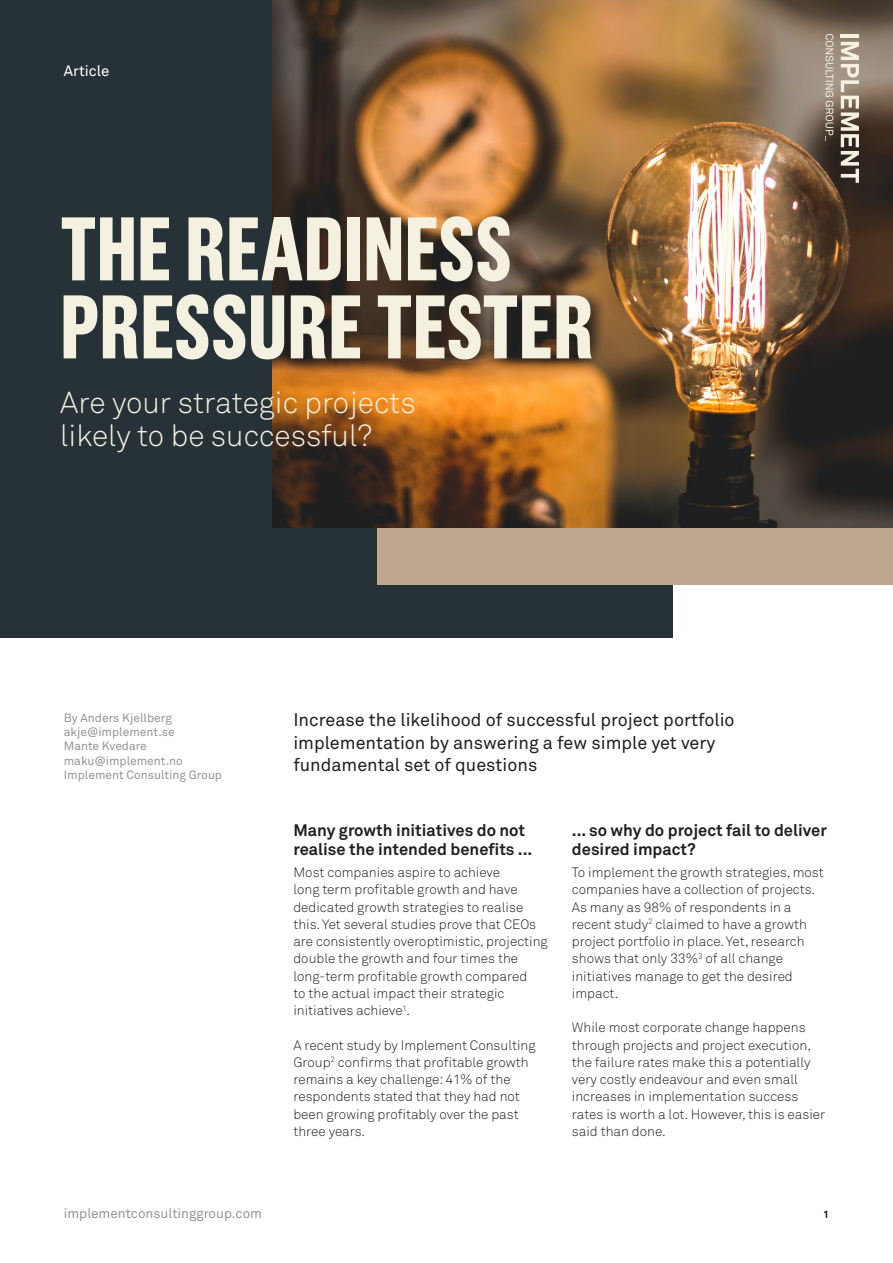
<style>
.page{position:relative;width:893px;height:1263px;background:#fff}
.page>*{position:absolute;margin:0;border:0;box-sizing:border-box;transform-origin:0 0}
.t1{font:700 90px/78px "Grotzec Cond";color:#f4f1e0}
.t2{font:30px/33px "Akkurat Light Pro";color:#f4f1e0}
.t3{font:18px/22.5px "Akkurat Pro";color:#231f20}
.t4{font:700 16.5px/19.5px "Akkurat Pro";color:#231f20}
.t5{font:15px "Akkurat Pro";color:#fff}
.t6{font:13.5px/17.2px "Akkurat Light Pro";color:#231f20}
.t7{font:13.5px "Akkurat Pro";color:#939598}
.t8{font:12px/14.4px "Akkurat Pro";color:#939598}
.t9{font:700 10.5px "Akkurat Pro";color:#11171e}
</style>
<div class="page">
<div style="left:0;top:0;width:672px;height:638px;background:#273238"></div>
<div style="left:377px;top:150px;width:516px;height:435px;background:#bfa68f"></div>
<img style="left:272px;top:0;width:621px;height:527px">
<svg style="left:825px;top:34px;width:8px;height:107px"></svg>
<hr style="left:841px;top:34px;width:18px;height:4px;background:#f4f1e0">
<svg style="left:841px;top:42px;width:18px;height:141px;background:#aba294"></svg>
<p class="t5" style="left:64px;top:62px;width:47px">Article</p>
<h1 class="t1" style="left:60px;top:208px;width:535px">THE READINESS<br>PRESSURE TESTER</h1>
<h2 class="t2" style="left:60px;top:386px;width:357px">Are your strategic projects likely to be successful?</h2>
<p class="t8" style="left:64px;top:711px;width:160px">By Anders Kjellberg akje@implement.se<br>Mante Kvedare maku@implement.no<br>Implement Consulting Group</p>
<h3 class="t3" style="left:293px;top:709px;width:443px">Increase the likelihood of successful project portfolio implementation by answering a few simple yet very fundamental set of questions</h3>
<p class="t4" style="left:293px;top:820px;width:241px">Many growth initiatives do not realise the intended benefits ...</p>
<p class="t6" style="left:293px;top:864px;width:256px">Most companies aspire to achieve<br>long term profitable growth and have dedicated growth strategies to realise this. Yet several studies prove that CEOs are consistently overoptimistic, projecting double the growth and four times the long-term profitable growth compared<br>to the actual impact their strategic initiatives achieve<sup>1</sup>.</p>
<p class="t6" style="left:293px;top:1036px;width:244px">A recent study by Implement Consulting Group<sup>2</sup> confirms that profitable growth remains a key challenge: 41% of the respondents stated that they had not been growing profitably over the past three years.</p>
<p class="t4" style="left:572px;top:820px;width:256px">... so why do project fail to deliver desired impact?</p>
<p class="t6" style="left:572px;top:864px;width:253px">To implement the growth strategies, most companies have a collection of projects.<br>As many as 98% of respondents in a recent study<sup>2</sup> claimed to have a growth project portfolio in place. Yet, research shows that only 33%<sup>3</sup> of all change initiatives manage to get the desired impact.</p>
<p class="t6" style="left:572px;top:1019px;width:255px">While most corporate change happens through projects and project execution, the failure rates make this a potentially very costly endeavour and even small increases in implementation success rates is worth a lot. However, this is easier said than done.</p>
<p class="t7" style="left:64px;top:1206px;width:200px">implementconsultinggroup.com</p>
<p class="t9" style="left:823px;top:1208px;width:7px">1</p>
</div>
